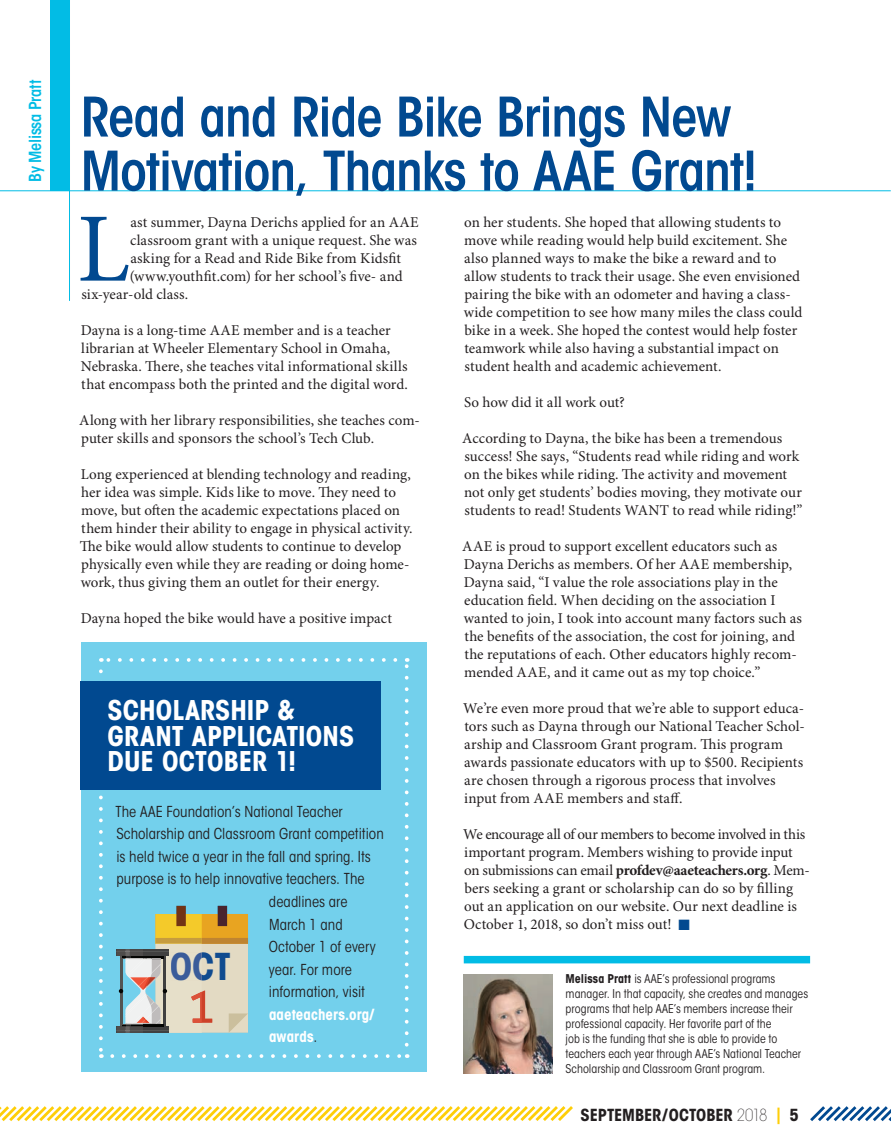
<style>
.page{position:relative;width:891px;height:1148px;background:#fff}
.page>*{position:absolute;margin:0;border:0;box-sizing:border-box;transform-origin:0 0}
.Drop_cap-smaller{font:98.1px "Minion Pro";color:#014990}
.Headline{font:600 condensed 54px/54px "ITC Avant Garde Std";letter-spacing:-.025em;color:#014990}
.t1{font:700 condensed 36.75px "ITC Avant Garde Std";color:#104b8f}
.Subhead{font:700 condensed 27px/25.5px "ITC Avant Garde Std";color:#fff}
.t2{font:700 condensed 16.5px "ITC Avant Garde Std";letter-spacing:-.005em;color:#231f20}
.Headline-2{font:600 condensed 16.5px "ITC Avant Garde Std";letter-spacing:-.02em;color:#02bce5}
.Body_Text{font:15px/18px "Minion Pro";color:#231f20}
.Body_Text-2{font:condensed 15px "ITC Avant Garde Std";letter-spacing:.005em;color:#231f20}
.Drop_cap-smaller-2{font:15px "Minion Pro";letter-spacing:.005em;color:#231f20}
.Body_Text-3{font:700 condensed 15px "ITC Avant Garde Std";letter-spacing:.01em;color:#fff}
.Byline___notes{font:condensed 12px/15px "ITC Avant Garde Std";color:#231f20}
.s1{font-weight:400;color:#231f20}
.s2{font-weight:700}
.s3{color:#014990}
.s4{font-weight:200}
.s5{color:#fece08}
</style>
<div class="page">
<hr style="left:69px;top:0;width:1px;height:301px;background:#02bce5">
<hr style="left:0;top:190px;width:891px;height:1px;background:#02bce5">
<div style="left:51px;top:0;width:19px;height:190px;background:#02bce5"></div>
<div style="left:81px;top:642px;width:345px;height:430px;background:#73d0ec"></div>
<svg style="left:112px;top:1054px;width:289px;height:4px"></svg>
<svg style="left:99px;top:671px;width:4px;height:387px"></svg>
<svg style="left:405px;top:658px;width:4px;height:386px"></svg>
<svg style="left:101px;top:658px;width:294px;height:4px"></svg>
<div style="left:81px;top:681px;width:300px;height:109px;background:#014990"></div>
<svg style="left:117px;top:905px;width:131px;height:127px"></svg>
<div style="left:464px;top:956px;width:346px;height:7px;background:#02bce5"></div>
<img style="left:464px;top:974px;width:88px;height:99px">
<svg style="left:810px;top:1106px;width:81px;height:16px"></svg>
<svg style="left:0;top:1106px;width:573px;height:15px"></svg>
<p class="Headline-2" style="left:25px;top:182px;width:103px;rotate:-90deg">By Melissa Pratt</p>
<p class="Headline" style="left:81px;top:90px;width:678px">Read and Ride Bike Brings New<br>Motivation, Thanks to AAE Grant!</p>
<p class="Drop_cap-smaller" style="left:77px;top:191px;width:54px">L</p>
<p class="Drop_cap-smaller-2" style="left:130px;top:213px;width:290px">ast summer, Dayna Derichs applied for an AAE</p>
<p class="Drop_cap-smaller-2" style="left:130px;top:231px;width:288px">classroom grant with a unique request. She was</p>
<p class="Drop_cap-smaller-2" style="left:130px;top:249px;width:272px">asking for a Read and Ride Bike from Kidsfit</p>
<p class="Drop_cap-smaller-2" style="left:130px;top:267px;width:274px">(www.youthfit.com) for her school’s five- and</p>
<p class="Drop_cap-smaller-2" style="left:81px;top:285px;width:108px">six-year-old class.</p>
<p class="Body_Text" style="left:81px;top:321px;width:329px">Dayna is a long-time AAE member and is a teacher librarian at Wheeler Elementary School in Omaha, Nebraska. There, she teaches vital informational skills that encompass both the printed and the digital word.</p>
<p class="Body_Text" style="left:79px;top:411px;width:342px">Along with her library responsibilities, she teaches com&shy;puter skills and sponsors the school’s Tech Club.</p>
<p class="Body_Text" style="left:80px;top:465px;width:334px">Long experienced at blending technology and reading, her idea was simple. Kids like to move. They need to move, but often the academic expectations placed on them hinder their ability to engage in physical activity.<br>The bike would allow students to continue to develop physically even while they are reading or doing home&shy;work, thus giving them an outlet for their energy.</p>
<p class="Body_Text" style="left:81px;top:609px;width:313px">Dayna hoped the bike would have a positive impact</p>
<p class="Subhead" style="left:108px;top:697px;width:248px">SCHOLARSHIP &amp;<br>GRANT APPLICATIONS<br>DUE OCTOBER 1!</p>
<p class="Body_Text-2" style="left:116px;top:802px;width:229px">The AAE Foundation’s National Teacher</p>
<p class="Body_Text-2" style="left:116px;top:825px;width:269px">Scholarship and Classroom Grant competition</p>
<p class="Body_Text-2" style="left:116px;top:847px;width:256px">is held twice a year in the fall and spring. Its</p>
<p class="Body_Text-2" style="left:117px;top:870px;width:250px">purpose is to help innovative teachers. The</p>
<p class="Body_Text-2" style="left:269px;top:892px;width:80px">deadlines are</p>
<p class="Body_Text-2" style="left:269px;top:915px;width:75px">March 1 and</p>
<p class="Body_Text-2" style="left:269px;top:937px;width:108px">October 1 of every</p>
<p class="Body_Text-2" style="left:269px;top:960px;width:85px">year. For more</p>
<p class="Body_Text-2" style="left:269px;top:982px;width:98px">information, visit</p>
<p class="Body_Text-3" style="left:269px;top:1004px;width:107px">aaeteachers.org/</p>
<p class="Body_Text-3" style="left:269px;top:1027px;width:50px">awards<span class="s1">.</span></p>
<p class="t1" style="left:170px;top:943px;width:63px">OCT</p>
<p class="Body_Text" style="left:464px;top:213px;width:340px">on her students. She hoped that allowing students to move while reading would help build excitement. She also planned ways to make the bike a reward and to allow students to track their usage. She even envisioned pairing the bike with an odometer and having a class&shy;wide competition to see how many miles the class could bike in a week. She hoped the contest would help foster teamwork while also having a substantial impact on student health and academic achievement.</p>
<p class="Body_Text" style="left:464px;top:393px;width:162px">So how did it all work out?</p>
<p class="Body_Text" style="left:462px;top:429px;width:342px">According to Dayna, the bike has been a tremendous success! She says, “Students read while riding and work on the bikes while riding. The activity and movement not only get students’ bodies moving, they motivate our students to read! Students WANT to read while riding!”</p>
<p class="Body_Text" style="left:462px;top:537px;width:341px">AAE is proud to support excellent educators such as Dayna Derichs as members. Of her AAE membership, Dayna said, “I value the role associations play in the education field. When deciding on the association I wanted to join, I took into account many factors such as the benefits of the association, the cost for joining, and the reputations of each. Other educators highly recom&shy;mended AAE, and it came out as my top choice.”</p>
<p class="Body_Text" style="left:463px;top:699px;width:343px">We’re even more proud that we’re able to support educa&shy;tors such as Dayna through our National Teacher Schol&shy;arship and Classroom Grant program. This program awards passionate educators with up to $500. Recipients are chosen through a rigorous process that involves input from AAE members and staff.</p>
<p class="Body_Text" style="left:463px;top:825px;width:348px">We encourage all of our members to become involved in this important program. Members wishing to provide input on submissions can email <span class="s2">profdev@aaeteachers.org</span>. Mem&shy;bers seeking a grant or scholarship can do so by filling out an application on our website. Our next deadline is October 1, 2018, so don’t miss out! <span class="s3">■</span></p>
<p class="Byline___notes" style="left:566px;top:970px;width:244px"><span class="s2">Melissa Pratt</span> is AAE’s professional programs manager. In that capacity, she creates and manages programs that help AAE’s members increase their professional capacity. Her favorite part of the<br>job is the funding that she is able to provide to teachers each year through AAE’s National Teacher Scholarship and Classroom Grant program.</p>
<p class="t2" style="left:581px;top:1104px;width:220px">SEPTEMBER/OCTOBER <span class="s4">2018</span> <span class="s5">|</span> 5</p>
</div>
